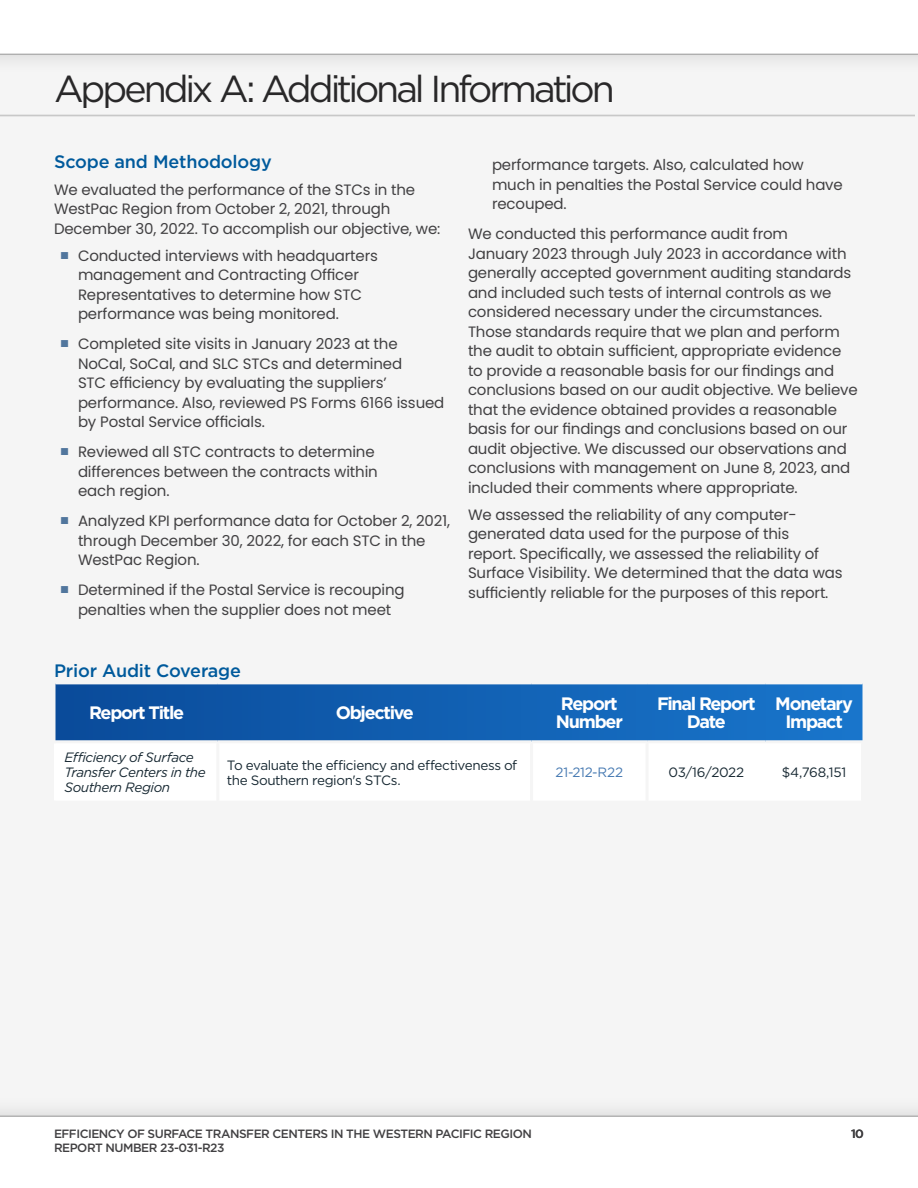
<style>
.page{position:relative;width:918px;height:1188px;background:#fff}
.page>*{position:absolute;margin:0;border:0;box-sizing:border-box;transform-origin:0 0}
.t1{font:37.5px "Gotham";letter-spacing:-.085em;color:#292829}
.t2{font:700 18px/18px "Gotham";letter-spacing:-.07em;color:#fff;text-align:center}
.t3{font:500 18px "Gotham";letter-spacing:-.01em;color:#005a9c}
.t4{font:15px/19.5px "Poppins";letter-spacing:-.01em;color:#414042}
.t5{font:13.5px/15px "Gotham";letter-spacing:-.03em;color:#172832}
.t6{font:italic 13.5px/15px "Gotham";letter-spacing:-.03em;color:#172832}
.t7{font:13.5px "Gotham";letter-spacing:-.02em;color:#477ab2}
.t8{font:500 12px "Gotham";letter-spacing:-.04em;color:#414042}
.s1{font-family:"Arial";color:#51769d}
</style>
<div class="page">
<div style="left:0;top:0;width:918px;height:75px;background:#eee"></div>
<div style="left:0;top:0;width:918px;height:54px;background:#fff"></div>
<div style="left:0;top:1095px;width:918px;height:93px;background:#efefef"></div>
<div style="left:0;top:1116px;width:918px;height:72px;background:#fff"></div>
<div style="left:0;top:106px;width:918px;height:19px;background:#000;opacity:.2"></div>
<hr style="left:0;top:115px;width:915px;height:1px;background:#3e3e3e">
<hr style="left:0;top:116px;width:915px;height:1px;background:#3e3e3e">
<svg style="left:56px;top:684px;width:806px;height:56px;background:#1261b2"></svg>
<hr style="left:216px;top:743px;width:3px;height:58px;background:#f5f5f5">
<hr style="left:530px;top:743px;width:3px;height:58px;background:#f5f5f5">
<hr style="left:646px;top:743px;width:3px;height:58px;background:#f5f5f5">
<hr style="left:861px;top:743px;width:3px;height:58px;background:#f5f5f5">
<hr style="left:54px;top:801px;width:164px;height:1px;background:#f5f5f5">
<hr style="left:218px;top:801px;width:314px;height:1px;background:#f5f5f5">
<hr style="left:532px;top:801px;width:115px;height:1px;background:#f5f5f5">
<hr style="left:647px;top:801px;width:119px;height:1px;background:#f5f5f5">
<hr style="left:766px;top:801px;width:98px;height:1px;background:#f5f5f5">
<hr style="left:56px;top:683px;width:162px;height:1px;background:#f5f5f5">
<hr style="left:218px;top:683px;width:314px;height:1px;background:#f5f5f5">
<hr style="left:532px;top:683px;width:115px;height:1px;background:#f5f5f5">
<hr style="left:647px;top:683px;width:119px;height:1px;background:#f5f5f5">
<hr style="left:766px;top:683px;width:96px;height:1px;background:#f5f5f5">
<hr style="left:54px;top:740px;width:164px;height:3px;background:#f5f5f5">
<hr style="left:218px;top:740px;width:314px;height:3px;background:#f5f5f5">
<hr style="left:532px;top:740px;width:115px;height:3px;background:#f5f5f5">
<hr style="left:647px;top:740px;width:119px;height:3px;background:#f5f5f5">
<hr style="left:766px;top:740px;width:98px;height:3px;background:#f5f5f5">
<h1 class="t1" style="left:54px;top:68px;width:562px">Appendix A: Additional Information</h1>
<p class="t3" style="left:54px;top:151px;width:219px">Scope and Methodology</p>
<p class="t4" style="left:54px;top:180px;width:388px">We evaluated the performance of the STCs in the<br>WestPac Region from October 2, 2021, through<br>December 30, 2022. To accomplish our objective, we:</p>
<p class="t4" style="left:78px;top:246px;width:302px;text-indent:-18px"><span class="s1">■</span> Conducted interviews with headquarters management and Contracting Officer Representatives to determine how STC performance was being monitored.</p>
<p class="t4" style="left:78px;top:334px;width:368px;text-indent:-18px"><span class="s1">■</span> Completed site visits in January 2023 at the NoCal, SoCal, and SLC STCs and determined<br>STC efficiency by evaluating the suppliers’ performance. Also, reviewed PS Forms 6166 issued by Postal Service officials.</p>
<p class="t4" style="left:78px;top:442px;width:301px;text-indent:-18px"><span class="s1">■</span> Reviewed all STC contracts to determine differences between the contracts within each region.</p>
<p class="t4" style="left:78px;top:511px;width:373px;text-indent:-18px"><span class="s1">■</span> Analyzed KPI performance data for October 2, 2021, through December 30, 2022, for each STC in the<br>WestPac Region.</p>
<p class="t4" style="left:60px;top:580px;width:346px;text-align:center"><span class="s1">■</span> Determined if the Postal Service is recouping penalties when the supplier does not meet</p>
<p class="t4" style="left:492px;top:155px;width:352px">performance targets. Also, calculated how much in penalties the Postal Service could have recouped.</p>
<p class="t4" style="left:468px;top:224px;width:391px">We conducted this performance audit from<br>January 2023 through July 2023 in accordance with generally accepted government auditing standards and included such tests of internal controls as we considered necessary under the circumstances.<br>Those standards require that we plan and perform the audit to obtain sufficient, appropriate evidence to provide a reasonable basis for our findings and conclusions based on our audit objective. We believe that the evidence obtained provides a reasonable basis for our findings and conclusions based on our audit objective. We discussed our observations and conclusions with management on June 8, 2023, and included their comments where appropriate.</p>
<p class="t4" style="left:468px;top:505px;width:376px">We assessed the reliability of any computer&shy;generated data used for the purpose of this<br>report. Specifically, we assessed the reliability of Surface Visibility. We determined that the data was sufficiently reliable for the purposes of this report.</p>
<p class="t3" style="left:54px;top:660px;width:188px">Prior Audit Coverage</p>
<p class="t2" style="left:89px;top:703px;width:97px">Report Title</p>
<p class="t2" style="left:336px;top:703px;width:80px">Objective</p>
<p class="t2" style="left:556px;top:694px;width:69px;text-align:left">Report<br>Number</p>
<p class="t2" style="left:657px;top:694px;width:100px">Final Report<br>Date</p>
<p class="t2" style="left:775px;top:694px;width:79px">Monetary<br>Impact</p>
<p class="t6" style="left:64px;top:750px;width:143px">Efficiency of Surface<br>Transfer Centers in the<br>Southern Region</p>
<p class="t5" style="left:227px;top:757px;width:292px">To evaluate the efficiency and effectiveness of the Southern region's STCs.</p>
<p class="t7" style="left:556px;top:765px;width:69px">21-212-R22</p>
<p class="t5" style="left:669px;top:765px;width:77px">03/16/2022</p>
<p class="t5" style="left:782px;top:765px;width:66px">$4,768,151</p>
<p class="t8" style="left:54px;top:1127px;width:479px">EFFICIENCY OF SURFACE TRANSFER CENTERS IN THE WESTERN PACIFIC REGION</p>
<p class="t8" style="left:851px;top:1127px;width:14px">10</p>
<p class="t8" style="left:54px;top:1141px;width:172px">REPORT NUMBER 23-031-R23</p>
</div>
